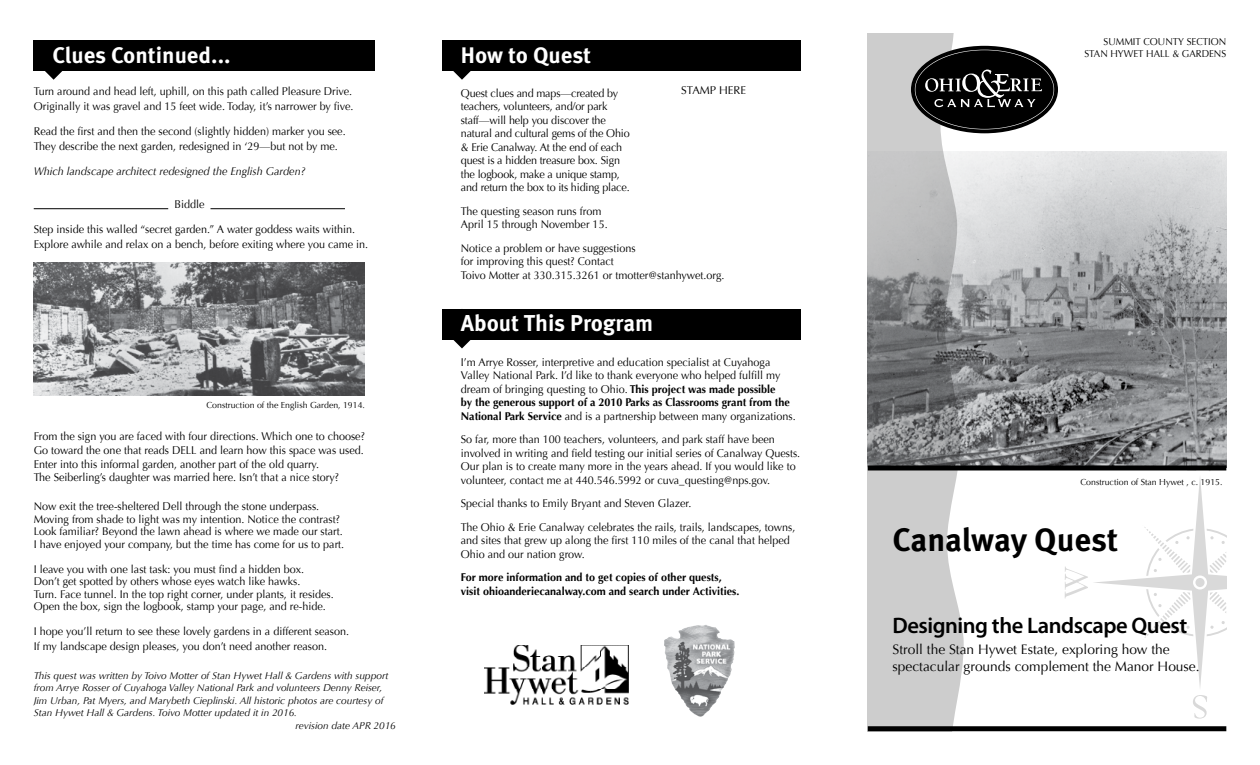
<style>
.page{position:relative;width:1260px;height:765px;background:#fff}
.page>*{position:absolute;margin:0;border:0;box-sizing:border-box;transform-origin:0 0}
.t1{font:700 32.5px "Meta OT";letter-spacing:-.005em;color:#000}
.t2{font:700 23px "Meta OT";color:#fff}
.t3{font:700 22.5px "Meta OT";color:#fff}
.t4{font:600 22.5px "Myriad Pro";letter-spacing:-.02em;color:#000}
.t5{font:13.75px/16.5px "Optima";color:#000}
.t6{font:11.25px/13.5px "Optima";color:#000;scale:.96 1}
.t7{font:700 11.25px/13.5px "Optima";color:#000;scale:.96 1}
.t8{font:italic 11.25px "Optima";color:#000;scale:.96 1}
.t9{font:11.25px "Optima";color:#000}
.t10{font:11.12px/12.5px "Optima";color:#000}
.t11{font:italic 10px "Optima";color:#000}
.t12{font:10px/12px "Optima";color:#000;text-align:right;scale:.96 1}
.t13{font:8.75px "Optima";color:#000}
.s1{font-weight:700}
</style>
<div class="page">
<img style="left:966px;top:151px;width:260px;height:314px">
<div style="left:868px;top:465px;width:358px;height:5px;background:#000"></div>
<div style="left:34px;top:40px;width:341px;height:31px;background:#000"></div>
<svg style="left:45px;top:71px;width:18px;height:9px"></svg>
<div style="left:442px;top:40px;width:359px;height:31px;background:#000"></div>
<svg style="left:453px;top:71px;width:18px;height:9px"></svg>
<div style="left:442px;top:309px;width:359px;height:31px;background:#000"></div>
<svg style="left:453px;top:340px;width:18px;height:8px"></svg>
<svg style="left:1065px;top:448px;width:161px;height:271px"></svg>
<img style="left:664px;top:625px;width:50px;height:92px">
<div style="left:868px;top:726px;width:358px;height:5px;background:#000"></div>
<svg style="left:868px;top:34px;width:98px;height:693px;background:#b2b2b3"></svg>
<svg style="left:911px;top:46px;width:147px;height:87px;background:#464646"></svg>
<hr style="left:34px;top:208px;width:134px;height:1px;background:#000">
<hr style="left:211px;top:208px;width:134px;height:1px;background:#000">
<img style="left:485px;top:645px;width:143px;height:59px">
<img style="left:34px;top:262px;width:331px;height:134px">
<h3 class="t3" style="left:52px;top:41px;width:180px">Clues Continued...</h3>
<p class="t12" style="left:1085px;top:36px;width:149px">SUMMIT COUNTY SECTION<br>STAN HYWET HALL &amp; GARDENS</p>
<h3 class="t3" style="left:461px;top:41px;width:132px">How to Quest</h3>
<p class="t6" style="left:461px;top:87px;width:178px">Quest clues and maps—created by teachers, volunteers, and/or park staff—will help you discover the natural and cultural gems of the Ohio &amp; Erie Canalway. At the end of each quest is a hidden treasure box. Sign the logbook, make a unique stamp, and return the box to its hiding place.</p>
<p class="t6" style="left:461px;top:205px;width:154px">The questing season runs from<br>April 15 through November 15.</p>
<p class="t6" style="left:461px;top:242px;width:276px">Notice a problem or have suggestions<br>for improving this quest? Contact<br>Toivo Motter at 330.315.3261 or tmotter@stanhywet.org.</p>
<h2 class="t2" style="left:461px;top:308px;width:194px">About This Program</h2>
<p class="t6" style="left:461px;top:356px;width:350px">I’m Arrye Rosser, interpretive and education specialist at Cuyahoga Valley National Park. I’d like to thank everyone who helped fulfill my dream of bringing questing to Ohio. <span class="s1">This project was made possible<br>by the generous support of a 2010 Parks as Classrooms grant from the National Park Service</span> and is a partnership between many organizations.</p>
<p class="t6" style="left:461px;top:433px;width:355px">So far, more than 100 teachers, volunteers, and park staff have been involved in writing and field testing our initial series of Canalway Quests.<br>Our plan is to create many more in the years ahead. If you would like to volunteer, contact me at 440.546.5992 or cuva_questing@nps.gov.</p>
<p class="t6" style="left:461px;top:492px;width:350px;line-height:23.5px">Special thanks to Emily Bryant and Steven Glazer.<br>The Ohio &amp; Erie Canalway celebrates the rails, trails, landscapes, towns,</p>
<p class="t6" style="left:461px;top:534px;width:344px">and sites that grew up along the first 110 miles of the canal that helped<br>Ohio and our nation grow.</p>
<p class="t7" style="left:461px;top:571px;width:292px">For more information and to get copies of other quests, visit ohioanderiecanalway.com and search under Activities.</p>
<p class="t9" style="left:681px;top:84px;width:15px">Stam</p>
<p class="t9" style="left:710px;top:84px;width:17px">p here</p>
<p class="t6" style="left:34px;top:84px;width:335px;line-height:15px">Turn around and head left, uphill, on this path called Pleasure Drive.<br>Originally it was gravel and 15 feet wide. Today, it’s narrower by five.</p>
<p class="t6" style="left:34px;top:124px;width:326px;line-height:15px">Read the first and then the second (slightly hidden) marker you see.<br>They describe the next garden, redesigned in ‘29—but not by me.</p>
<p class="t8" style="left:34px;top:165px;width:285px">Which landscape architect redesigned the English Garden?</p>
<p class="t6" style="left:174px;top:197px;width:33px">Biddle</p>
<p class="t6" style="left:34px;top:221px;width:350px;line-height:15px">Step inside this walled “secret garden.” A water goddess waits within.<br>Explore awhile and relax on a bench, before exiting where you came in.</p>
<p class="t13" style="left:206px;top:400px;width:160px">Construction of the English Garden, 1914.</p>
<p class="t6" style="left:34px;top:430px;width:346px">From the sign you are faced with four directions. Which one to choose?<br>Go toward the one that reads DELL and learn how this space was used.<br>Enter into this informal garden, another part of the old quarry.<br>The Seiberling’s daughter was married here. Isn’t that a nice story?</p>
<p class="t6" style="left:34px;top:500px;width:299px">Now exit the tree-sheltered Dell through the stone underpass.</p>
<p class="t10" style="left:34px;top:513px;width:312px">Moving from shade to light was my intention. Notice the contrast?<br>Look familiar? Beyond the lawn ahead is where we made our start.<br>I have enjoyed your company, but the time has come for us to part.</p>
<p class="t10" style="left:34px;top:563px;width:302px">I leave you with one last task: you must find a hidden box.<br>Don’t get spotted by others whose eyes watch like hawks.<br>Turn. Face tunnel. In the top right corner, under plants, it resides.<br>Open the box, sign the logbook, stamp your page, and re-hide.</p>
<p class="t10" style="left:34px;top:624px;width:317px;line-height:15px">I hope you’ll return to see these lovely gardens in a different season.<br>If my landscape design pleases, you don’t need another reason.</p>
<p class="t13" style="left:1080px;top:477px;width:144px">Construction of Stan Hywet , c. 1915.</p>
<h1 class="t1" style="left:892px;top:519px;width:227px">Canalway Quest</h1>
<h3 class="t4" style="left:892px;top:611px;width:296px">Designing the Landscape Quest</h3>
<p class="t5" style="left:892px;top:641px;width:309px">Stroll the Stan Hywet Estate, exploring how the spectacular grounds complement the Manor House.</p>
<p class="t11" style="left:34px;top:670px;width:356px">This quest was written by Toivo Motter of Stan Hywet Hall &amp; Gardens with support</p>
<p class="t11" style="left:34px;top:682px;width:350px">from Arrye Rosser of Cuyahoga Valley National Park and volunteers Denny Reiser,</p>
<p class="t11" style="left:34px;top:695px;width:351px">Jim Urban, Pat Myers, and Marybeth Cieplinski. All historic photos are courtesy of</p>
<p class="t11" style="left:34px;top:707px;width:265px">Stan Hywet Hall &amp; Gardens. Toivo Motter updated it in 2016.</p>
<p class="t11" style="left:295px;top:720px;width:102px">revision date APR 2016</p>
</div>
